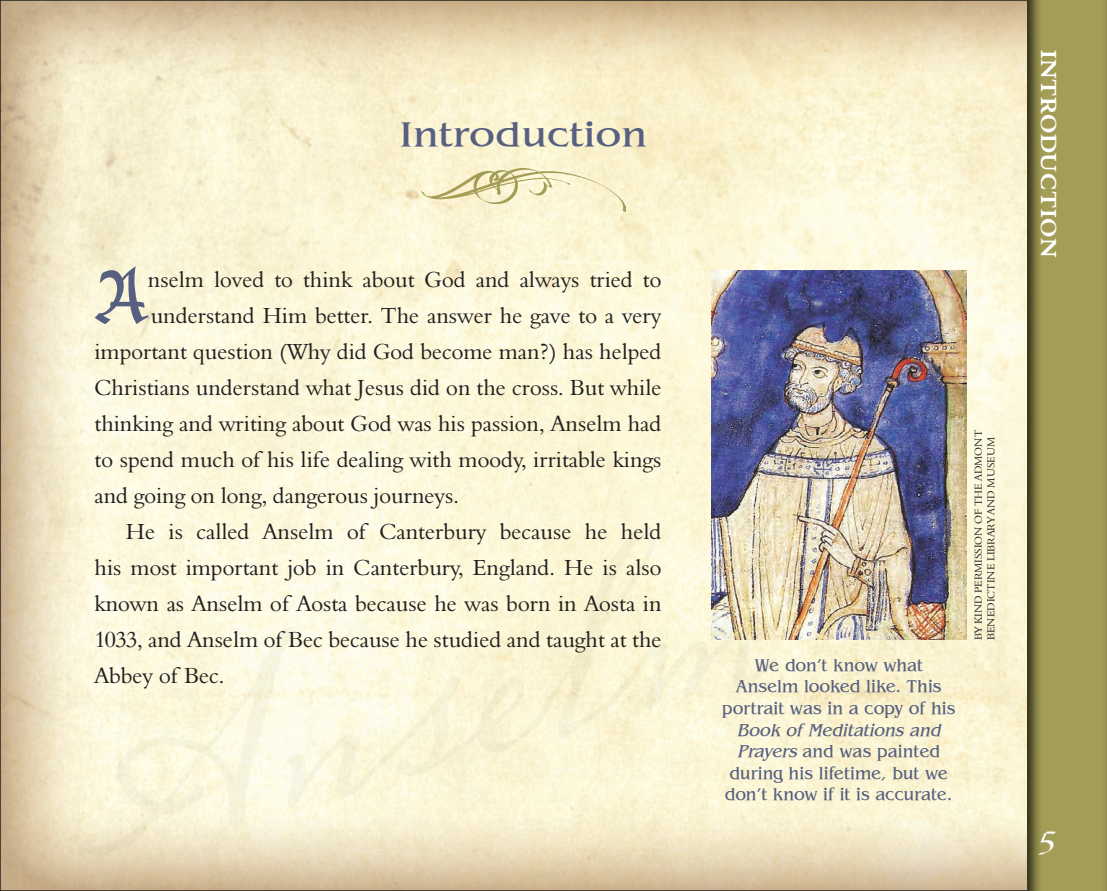
<style>
.page{position:relative;width:1107px;height:891px;background:#fff}
.page>*{position:absolute;margin:0;border:0;box-sizing:border-box;transform-origin:0 0}
.t1{font:71.1px "Lucida Blackletter";color:#576080}
.t2{font:39px "Latina";color:#fff}
.t3{font:36px "Bangle Wide Normal";color:#576080}
.t4{font:22.5px "Aldine 401 BT Roman A";color:#231f20}
.t5{font:22.5px "Aldine 401 BT Bold A";letter-spacing:.025em;color:#fff}
.t6{font:18px/21.6px "Bangle Normal";letter-spacing:-.005em;color:#576080;text-align:center}
.t7{font:italic 18px "Bangle";letter-spacing:-.005em;color:#576080}
.t8{font:10.5px/12.6px "Aldine 401 BT Roman A";color:#231f20}
.s1{font-family:"Bangle";font-style:italic}
</style>
<div class="page">
<img style="left:3px;top:3px;width:1025px;height:885px">
<img style="left:1028px;top:0;width:79px;height:891px">
<img style="left:421px;top:168px;width:205px;height:43px">
<img style="left:711px;top:270px;width:255px;height:370px">
<h3 class="t3" style="left:400px;top:111px;width:249px">Introduction</h3>
<h1 class="t1" style="left:97px;top:255px;width:52px">A</h1>
<p class="t4" style="left:148px;top:266px;width:515px">nselm loved to think about God and always tried to</p>
<p class="t4" style="left:151px;top:302px;width:512px">understand Him better. The answer he gave to a very</p>
<p class="t4" style="left:94px;top:338px;width:569px">important question (Why did God become man?) has helped</p>
<p class="t4" style="left:94px;top:374px;width:569px">Christians understand what Jesus did on the cross. But while</p>
<p class="t4" style="left:94px;top:410px;width:568px">thinking and writing about God was his passion, Anselm had</p>
<p class="t4" style="left:94px;top:446px;width:569px">to spend much of his life dealing with moody, irritable kings</p>
<p class="t4" style="left:94px;top:482px;width:366px">and going on long, dangerous journeys.</p>
<p class="t4" style="left:126px;top:518px;width:537px">He is called Anselm of Canterbury because he held</p>
<p class="t4" style="left:94px;top:554px;width:568px">his most important job in Canterbury, England. He is also</p>
<p class="t4" style="left:94px;top:590px;width:569px">known as Anselm of Aosta because he was born in Aosta in</p>
<p class="t4" style="left:94px;top:626px;width:569px">1033, and Anselm of Bec because he studied and taught at the</p>
<p class="t4" style="left:94px;top:662px;width:131px">Abbey of Bec.</p>
<p class="t5" style="left:1063px;top:50px;width:210px;rotate:90deg">INTRODUCTION</p>
<p class="t6" style="left:722px;top:653px;width:235px">We don’t know what<br>Anselm looked like. This portrait was in a copy of his</p>
<p class="t7" style="left:737px;top:718px;width:205px">Book of Meditations and</p>
<p class="t6" style="left:725px;top:740px;width:229px"><span class="s1">Prayers</span> and was painted during his lifetime<span class="s1">,</span> but we don’t know if it is accurate.</p>
<p class="t8" style="left:972px;top:640px;width:211px;rotate:-90deg">Bykindpermissionofthe Admont<br>Benedictine Library and Museum</p>
<h2 class="t2" style="left:1038px;top:810px;width:21px">5</h2>
</div>
